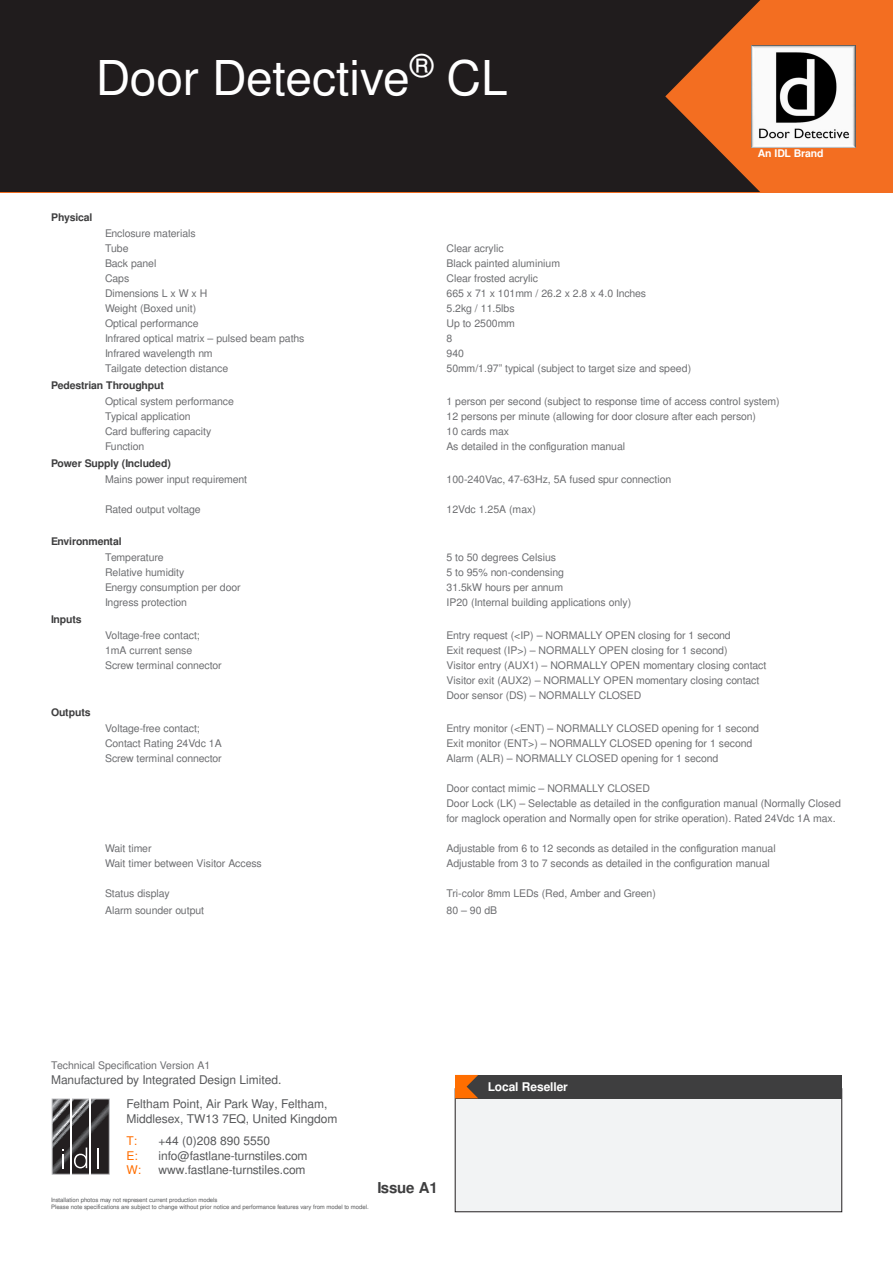
<style>
.page{position:relative;width:893px;height:1263px;background:#fff}
.page>*{position:absolute;margin:0;border:0;box-sizing:border-box;transform-origin:0 0}
.t1{font:48px "Free Sans";letter-spacing:-.005em;color:#fff}
.t2{font:700 15px "Free Sans";letter-spacing:-.01em;color:#3e3e3f}
.t3{font:12px "Free Sans";color:#57585a}
.t4{font:700 12px "Free Sans";letter-spacing:-.01em;color:#fff}
.t5{font:12px "Free Sans";color:#ff6e00}
.t6{font:10.5px/15px "Free Sans";color:#6c6d70}
.t7{font:700 10.5px "Free Sans";letter-spacing:-.015em;color:#3e3e3f}
.t8{font:700 10.5px "Free Sans";letter-spacing:-.02em;color:#fff}
.t9{font:6px "Free Sans";letter-spacing:-.01em;color:#57585a}
</style>
<div class="page">
<svg style="left:52px;top:1098px;width:58px;height:77px;background:#585657"></svg>
<div style="left:455px;top:1089px;width:387px;height:123px;background:#f2f3f4"></div>
<div style="left:455px;top:1088px;width:387px;height:124px;border:1px solid #231f20"></div>
<div style="left:456px;top:1075px;width:386px;height:23px;background:#3e3e3f"></div>
<svg style="left:455px;top:1075px;width:23px;height:23px"></svg>
<div style="left:0;top:0;width:893px;height:192px;background:#f36e21"></div>
<img style="left:760px;top:45px;width:95px;height:102px">
<div style="left:0;top:0;width:760px;height:192px;background:#201c1d"></div>
<p class="t1" style="left:96px;top:45px;width:414px">Door Detective<sup>®</sup> CL</p>
<p class="t7" style="left:51px;top:210px;width:43px">Physical</p>
<p class="t8" style="left:758px;top:146px;width:67px">An IDL Brand</p>
<p class="t6" style="left:105px;top:227px;width:92px">Enclosure materials</p>
<p class="t6" style="left:105px;top:242px;width:25px">Tube</p>
<p class="t6" style="left:105px;top:257px;width:53px">Back panel</p>
<p class="t6" style="left:105px;top:272px;width:26px">Caps</p>
<p class="t6" style="left:105px;top:287px;width:104px">Dimensions L x W x H</p>
<p class="t6" style="left:105px;top:302px;width:93px">Weight (Boxed unit)</p>
<p class="t6" style="left:105px;top:317px;width:95px">Optical performance</p>
<p class="t6" style="left:105px;top:332px;width:201px">Infrared optical matrix – pulsed beam paths</p>
<p class="t6" style="left:105px;top:347px;width:109px">Infrared wavelength nm</p>
<p class="t6" style="left:105px;top:362px;width:125px">Tailgate detection distance</p>
<p class="t7" style="left:51px;top:378px;width:114px">Pedestrian Throughput</p>
<p class="t6" style="left:105px;top:395px;width:130px">Optical system performance</p>
<p class="t6" style="left:105px;top:410px;width:87px">Typical application</p>
<p class="t6" style="left:105px;top:425px;width:108px">Card buffering capacity</p>
<p class="t6" style="left:105px;top:440px;width:41px">Function</p>
<p class="t7" style="left:51px;top:456px;width:121px">Power Supply (Included)</p>
<p class="t6" style="left:105px;top:473px;width:144px">Mains power input requirement</p>
<p class="t6" style="left:105px;top:503px;width:97px">Rated output voltage</p>
<p class="t7" style="left:51px;top:534px;width:72px">Environmental</p>
<p class="t6" style="left:105px;top:551px;width:60px">Temperature</p>
<p class="t6" style="left:105px;top:566px;width:81px">Relative humidity</p>
<p class="t6" style="left:105px;top:581px;width:137px">Energy consumption per door</p>
<p class="t6" style="left:105px;top:596px;width:84px">Ingress protection</p>
<p class="t7" style="left:51px;top:612px;width:32px">Inputs</p>
<p class="t6" style="left:105px;top:629px;width:96px">Voltage-free contact;</p>
<p class="t6" style="left:105px;top:644px;width:89px">1mA current sense</p>
<p class="t6" style="left:105px;top:659px;width:118px">Screw terminal connector</p>
<p class="t7" style="left:51px;top:705px;width:41px">Outputs</p>
<p class="t6" style="left:105px;top:722px;width:96px">Voltage-free contact;</p>
<p class="t6" style="left:105px;top:737px;width:118px">Contact Rating 24Vdc 1A</p>
<p class="t6" style="left:105px;top:752px;width:118px">Screw terminal connector</p>
<p class="t6" style="left:105px;top:842px;width:48px">Wait timer</p>
<p class="t6" style="left:105px;top:857px;width:158px">Wait timer between Visitor Access</p>
<p class="t6" style="left:105px;top:887px;width:66px">Status display</p>
<p class="t6" style="left:105px;top:903px;width:101px">Alarm sounder output</p>
<p class="t6" style="left:446px;top:242px;width:59px">Clear acrylic</p>
<p class="t6" style="left:446px;top:257px;width:115px">Black painted aluminium</p>
<p class="t6" style="left:446px;top:272px;width:93px">Clear frosted acrylic</p>
<p class="t6" style="left:446px;top:287px;width:201px">665 x 71 x 101mm / 26.2 x 2.8 x 4.0 Inches</p>
<p class="t6" style="left:446px;top:302px;width:70px">5.2kg / 11.5lbs</p>
<p class="t6" style="left:446px;top:317px;width:70px">Up to 2500mm</p>
<p class="t6" style="left:446px;top:332px;width:7px">8</p>
<p class="t6" style="left:446px;top:347px;width:19px">940</p>
<p class="t6" style="left:446px;top:362px;width:246px">50mm/1.97” typical (subject to target size and speed)</p>
<p class="t6" style="left:446px;top:395px;width:335px">1 person per second (subject to response time of access control system)</p>
<p class="t6" style="left:446px;top:410px;width:311px">12 persons per minute (allowing for door closure after each person)</p>
<p class="t6" style="left:446px;top:425px;width:64px">10 cards max</p>
<p class="t6" style="left:446px;top:440px;width:180px">As detailed in the configuration manual</p>
<p class="t6" style="left:446px;top:473px;width:226px">100-240Vac, 47-63Hz, 5A fused spur connection</p>
<p class="t6" style="left:446px;top:503px;width:91px">12Vdc 1.25A (max)</p>
<p class="t6" style="left:446px;top:551px;width:111px">5 to 50 degrees Celsius</p>
<p class="t6" style="left:446px;top:566px;width:119px">5 to 95% non-condensing</p>
<p class="t6" style="left:446px;top:581px;width:118px">31.5kW hours per annum</p>
<p class="t6" style="left:446px;top:596px;width:186px">IP20 (Internal building applications only)</p>
<p class="t6" style="left:446px;top:629px;width:286px">Entry request (&lt;IP) – NORMALLY OPEN closing for 1 second</p>
<p class="t6" style="left:446px;top:644px;width:282px">Exit request (IP&gt;) – NORMALLY OPEN closing for 1 second)</p>
<p class="t6" style="left:446px;top:659px;width:321px">Visitor entry (AUX1) – NORMALLY OPEN momentary closing contact</p>
<p class="t6" style="left:446px;top:674px;width:314px">Visitor exit (AUX2) – NORMALLY OPEN momentary closing contact</p>
<p class="t6" style="left:446px;top:689px;width:196px">Door sensor (DS) – NORMALLY CLOSED</p>
<p class="t6" style="left:446px;top:722px;width:314px">Entry monitor (&lt;ENT) – NORMALLY CLOSED opening for 1 second</p>
<p class="t6" style="left:446px;top:737px;width:307px">Exit monitor (ENT&gt;) – NORMALLY CLOSED opening for 1 second</p>
<p class="t6" style="left:446px;top:752px;width:273px">Alarm (ALR) – NORMALLY CLOSED opening for 1 second</p>
<p class="t6" style="left:446px;top:782px;width:205px">Door contact mimic – NORMALLY CLOSED</p>
<p class="t6" style="left:446px;top:797px;width:396px">Door Lock (LK) – Selectable as detailed in the configuration manual (Normally Closed for maglock operation and Normally open for strike operation). Rated 24Vdc 1A max.</p>
<p class="t6" style="left:446px;top:842px;width:331px">Adjustable from 6 to 12 seconds as detailed in the configuration manual</p>
<p class="t6" style="left:446px;top:857px;width:325px">Adjustable from 3 to 7 seconds as detailed in the configuration manual</p>
<p class="t6" style="left:446px;top:887px;width:211px">Tri-color 8mm LEDs (Red, Amber and Green)</p>
<p class="t6" style="left:446px;top:903px;width:52px">80 – 90 dB</p>
<p class="t6" style="left:51px;top:1058px;width:161px">Technical Specification Version A1</p>
<p class="t3" style="left:51px;top:1072px;width:232px">Manufactured by Integrated Design Limited.</p>
<p class="t3" style="left:127px;top:1095px;width:202px">Feltham Point, Air Park Way, Feltham,</p>
<p class="t3" style="left:127px;top:1110px;width:212px">Middlesex, TW13 7EQ, United Kingdom</p>
<p class="t5" style="left:127px;top:1133px;width:12px">T:</p>
<p class="t5" style="left:127px;top:1147px;width:13px">E:</p>
<p class="t5" style="left:127px;top:1161px;width:16px">W:</p>
<p class="t3" style="left:158px;top:1133px;width:113px">+44 (0)208 890 5550</p>
<p class="t3" style="left:158px;top:1147px;width:151px">info@fastlane-turnstiles.com</p>
<p class="t3" style="left:158px;top:1161px;width:149px">www.fastlane-turnstiles.com</p>
<p class="t9" style="left:51px;top:1195px;width:168px">Installation photos may not represent current production models</p>
<p class="t9" style="left:51px;top:1203px;width:319px">Please note specifications are subject to change without prior notice and performance features vary from model to model.</p>
<p class="t2" style="left:378px;top:1177px;width:62px">Issue A1</p>
<p class="t4" style="left:488px;top:1078px;width:81px">Local Reseller</p>
</div>
